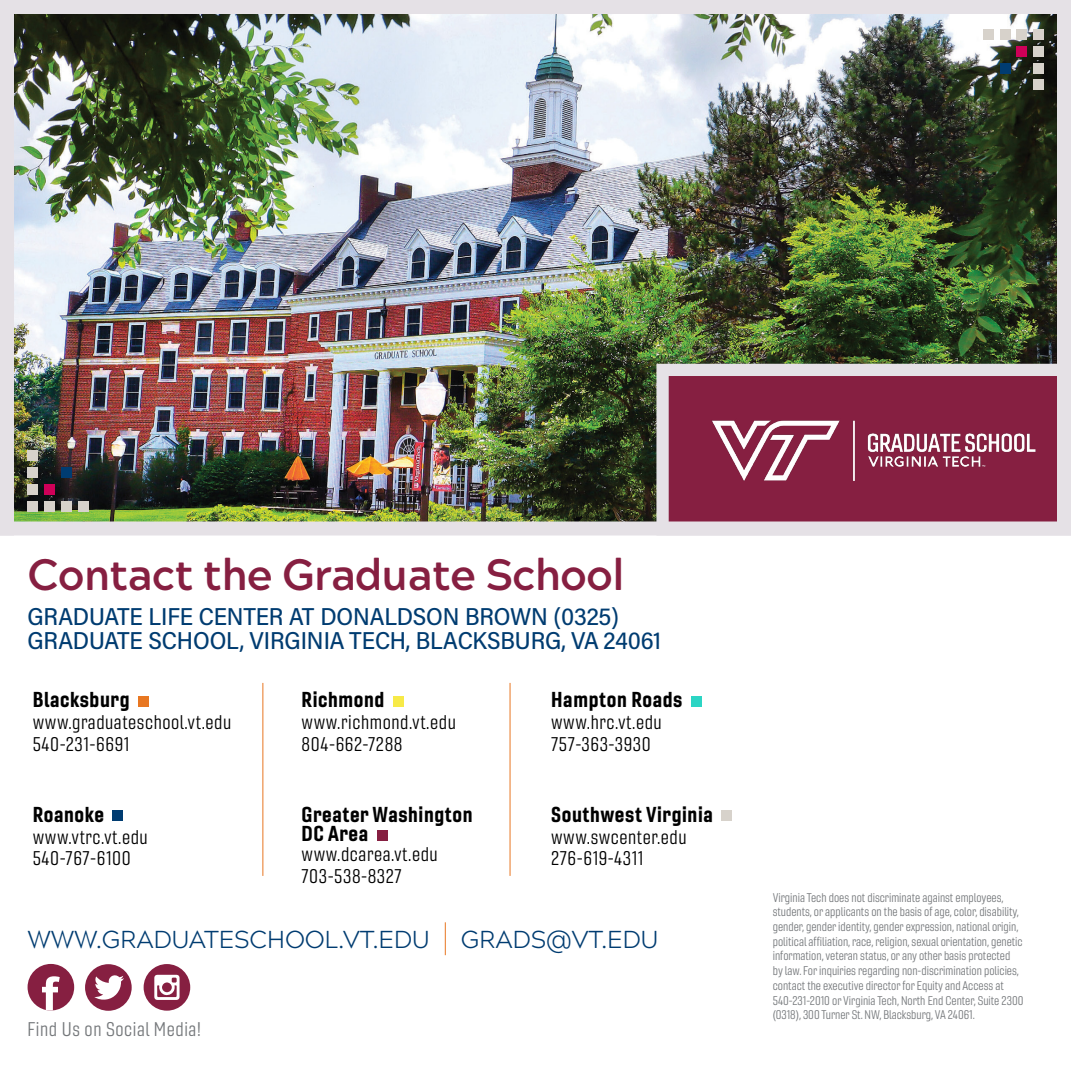
<style>
.page{position:relative;width:1071px;height:1071px;background:#fff}
.page>*{position:absolute;margin:0;border:0;box-sizing:border-box;transform-origin:0 0}
.t1{font:700 43.75px "Acherus Grotesque";letter-spacing:-.02em;color:#861f41}
.t2{font:24.5px "Acumin Variable Concept";letter-spacing:-.01em;color:#003c71}
.t3{font:300 24.5px "Acherus Grotesque";letter-spacing:-.01em;color:#003c71}
.t4{font:21px "Gineso Con Bol";letter-spacing:.03em;color:#000}
.t5{font:19.25px "Gineso Con Boo";letter-spacing:.03em;color:#000}
.t6{font:19.25px "Gineso Con Boo";letter-spacing:.03em;color:#75787b}
.t7{font:12.25px/14.7px "Gineso Con Boo";color:#75787b}
</style>
<div class="page">
<img style="left:14px;top:14px;width:1043px;height:508px">
<svg style="left:656px;top:364px;width:401px;height:158px;background:#9b4c67"></svg>
<img style="left:700px;top:401px;width:347px;height:98px">
<div style="left:1057px;top:0;width:14px;height:528px;background:#e5e1e6"></div>
<div style="left:0;top:0;width:14px;height:536px;background:#e5e1e6"></div>
<div style="left:0;top:522px;width:1071px;height:14px;background:#e5e1e6"></div>
<div style="left:0;top:0;width:1071px;height:14px;background:#e5e1e6"></div>
<div style="left:28px;top:501px;width:10px;height:10px;background:#d7d2cb"></div>
<div style="left:44px;top:501px;width:11px;height:10px;background:#d7d2cb"></div>
<div style="left:61px;top:501px;width:11px;height:10px;background:#d7d2cb"></div>
<div style="left:78px;top:501px;width:10px;height:10px;background:#d7d2cb"></div>
<div style="left:28px;top:484px;width:10px;height:11px;background:#d7d2cb"></div>
<div style="left:28px;top:467px;width:10px;height:11px;background:#d7d2cb"></div>
<div style="left:28px;top:450px;width:10px;height:11px;background:#d7d2cb"></div>
<div style="left:44px;top:484px;width:11px;height:11px;background:#ce0058"></div>
<div style="left:61px;top:467px;width:11px;height:11px;background:#003c71"></div>
<div style="left:1033px;top:29px;width:11px;height:11px;background:#d7d2cb"></div>
<div style="left:1017px;top:29px;width:10px;height:11px;background:#d7d2cb"></div>
<div style="left:1000px;top:29px;width:10px;height:11px;background:#d7d2cb"></div>
<div style="left:983px;top:29px;width:11px;height:11px;background:#d7d2cb"></div>
<div style="left:1033px;top:46px;width:11px;height:11px;background:#d7d2cb"></div>
<div style="left:1033px;top:63px;width:11px;height:10px;background:#d7d2cb"></div>
<div style="left:1033px;top:80px;width:11px;height:10px;background:#d7d2cb"></div>
<div style="left:1017px;top:46px;width:10px;height:11px;background:#ce0058"></div>
<div style="left:1000px;top:63px;width:10px;height:10px;background:#003c71"></div>
<div style="left:138px;top:696px;width:11px;height:10px;background:#e87722"></div>
<div style="left:112px;top:811px;width:10px;height:10px;background:#003c71"></div>
<div style="left:393px;top:696px;width:11px;height:10px;background:#f7ea48"></div>
<div style="left:377px;top:830px;width:10px;height:11px;background:#861f41"></div>
<div style="left:691px;top:696px;width:11px;height:10px;background:#2cd5c4"></div>
<div style="left:721px;top:811px;width:10px;height:10px;background:#d7d2cb"></div>
<hr style="left:510px;top:683px;width:1px;height:193px;background:#e87722">
<hr style="left:263px;top:683px;width:1px;height:193px;background:#e87722">
<hr style="left:445px;top:922px;width:1px;height:33px;background:#e87722">
<svg style="left:28px;top:964px;width:46px;height:47px"></svg>
<div style="left:85px;top:964px;width:47px;height:47px;background:#861f41;border-radius:50%"></div>
<svg style="left:89px;top:973px;width:35px;height:29px"></svg>
<div style="left:144px;top:964px;width:46px;height:47px;background:#861f41;border-radius:50%"></div>
<svg style="left:154px;top:975px;width:26px;height:25px"></svg>
<p class="t1" style="left:28px;top:537px;width:599px">Contact the Graduate School</p>
<p class="t2" style="left:28px;top:599px;width:593px">GRADUATE LIFE CENTER AT DONALDSON BROWN (0325)</p>
<p class="t2" style="left:28px;top:624px;width:635px">GRADUATE SCHOOL, VIRGINIA TECH, BLACKSBURG, VA 24061</p>
<p class="t4" style="left:33px;top:686px;width:98px">Blacksburg</p>
<p class="t5" style="left:33px;top:710px;width:200px">www.graduateschool.vt.edu</p>
<p class="t5" style="left:33px;top:732px;width:98px">540-231-6691</p>
<p class="t4" style="left:33px;top:801px;width:73px">Roanoke</p>
<p class="t5" style="left:33px;top:825px;width:117px">www.vtrc.vt.edu</p>
<p class="t5" style="left:33px;top:847px;width:99px">540-767-6100</p>
<p class="t4" style="left:302px;top:686px;width:84px">Richmond</p>
<p class="t5" style="left:302px;top:710px;width:156px">www.richmond.vt.edu</p>
<p class="t5" style="left:302px;top:732px;width:102px">804-662-7288</p>
<p class="t4" style="left:302px;top:801px;width:173px">Greater Washington</p>
<p class="t4" style="left:302px;top:820px;width:68px">DC Area</p>
<p class="t5" style="left:302px;top:843px;width:138px">www.dcarea.vt.edu</p>
<p class="t5" style="left:302px;top:864px;width:102px">703-538-8327</p>
<p class="t4" style="left:551px;top:686px;width:133px">Hampton Roads</p>
<p class="t5" style="left:551px;top:710px;width:112px">www.hrc.vt.edu</p>
<p class="t5" style="left:551px;top:732px;width:101px">757-363-3930</p>
<p class="t4" style="left:551px;top:801px;width:163px">Southwest Virginia</p>
<p class="t5" style="left:551px;top:825px;width:137px">www.swcenter.edu</p>
<p class="t5" style="left:551px;top:847px;width:94px">276-619-4311</p>
<p class="t3" style="left:28px;top:919px;width:404px">WWW.GRADUATESCHOOL.VT.EDU</p>
<p class="t3" style="left:461px;top:919px;width:199px">GRADS@VT.EDU</p>
<p class="t6" style="left:28px;top:1017px;width:175px">Find Us on Social Media!</p>
<p class="t7" style="left:773px;top:890px;width:252px">Virginia Tech does not discriminate against employees, students, or applicants on the basis of age, color, disability, gender, gender identity, gender expression, national origin, political affiliation, race, religion, sexual orientation, genetic information, veteran status, or any other basis protected by law. For inquiries regarding non-discrimination policies, contact the executive director for Equity and Access at 540-231-2010 or Virginia Tech, North End Center, Suite 2300 (0318), 300 Turner St. NW, Blacksburg, VA 24061.</p>
</div>
